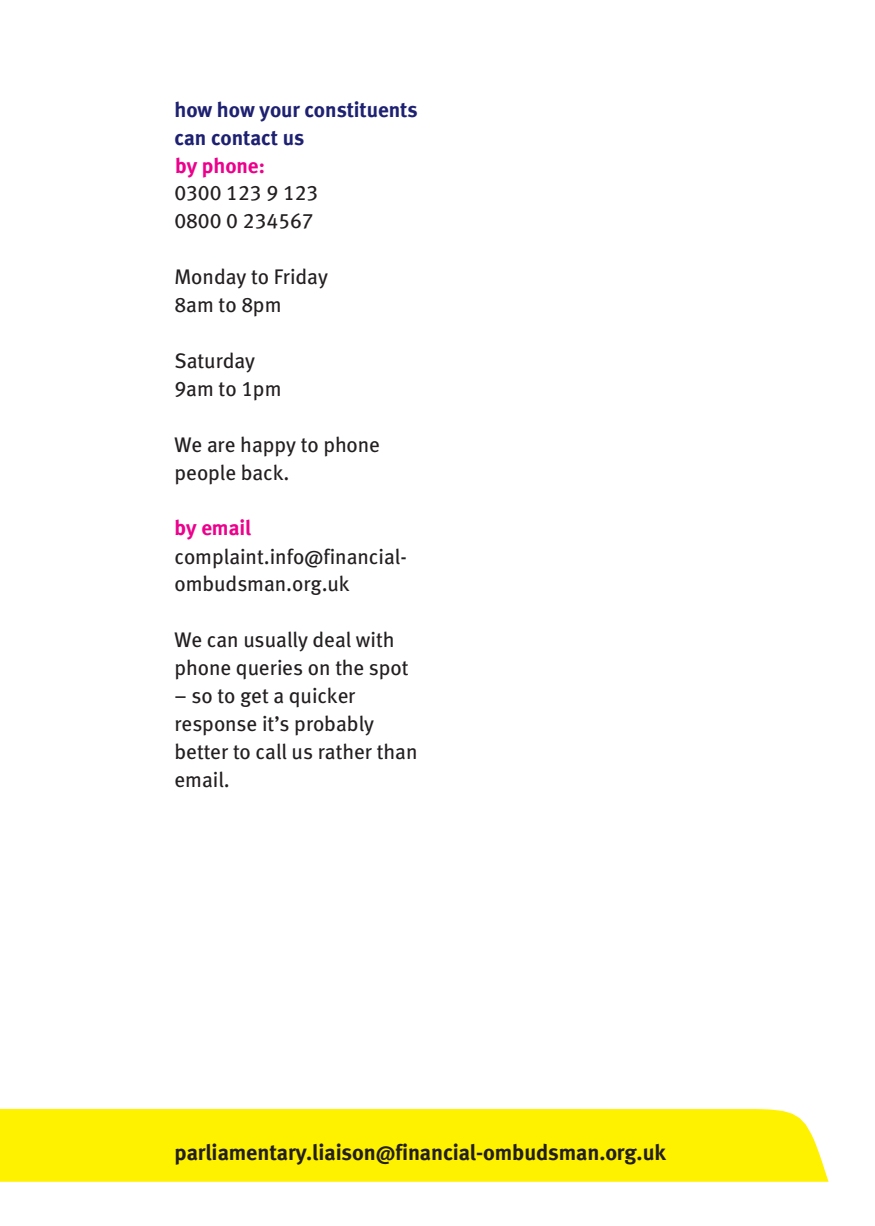
<style>
.page{position:relative;width:875px;height:1226px;background:#fff}
.page>*{position:absolute;margin:0;border:0;box-sizing:border-box;transform-origin:0 0}
.t1{font:22px "Meta Bold LF";color:#231f20}
.t2{font:21.2px/28px "Meta Book LF";color:#231f20}
.t3{font:21.2px/28px "Meta Bold LF";color:#1e2171}
.t4{font:21.2px "Meta Bold LF";letter-spacing:-.005em;color:#ec008c}
.s1{font-family:"Meta Bold LF";color:#ec008c}
</style>
<div class="page">
<div style="left:0;top:1109px;width:828px;height:73px;background:#fff200"></div>
<p class="t3" style="left:174px;top:96px;width:244px">how how your constituents can contact us</p>
<p class="t4" style="left:175px;top:153px;width:91px">by phone:</p>
<p class="t2" style="left:174px;top:179px;width:145px">0300 123 9 123</p>
<p class="t2" style="left:174px;top:207px;width:141px">0800 0 234567</p>
<p class="t2" style="left:174px;top:262px;width:155px">Monday to Friday</p>
<p class="t2" style="left:174px;top:290px;width:109px">8am to 8pm</p>
<p class="t2" style="left:174px;top:346px;width:82px">Saturday</p>
<p class="t2" style="left:174px;top:374px;width:109px">9am to 1pm</p>
<p class="t2" style="left:174px;top:430px;width:207px">We are happy to phone people back.</p>
<p class="t2" style="left:174px;top:514px;width:234px"><span class="s1">by email </span>complaint.info@financial&shy;ombudsman.org.uk</p>
<p class="t2" style="left:174px;top:626px;width:235px">We can usually deal with phone queries on the spot</p>
<p class="t2" style="left:174px;top:682px;width:244px">– so to get a quicker response it’s probably better to call us rather than email.</p>
<p class="t1" style="left:174px;top:1140px;width:492px">parliamentary.liaison@financial-ombudsman.org.uk</p>
</div>
